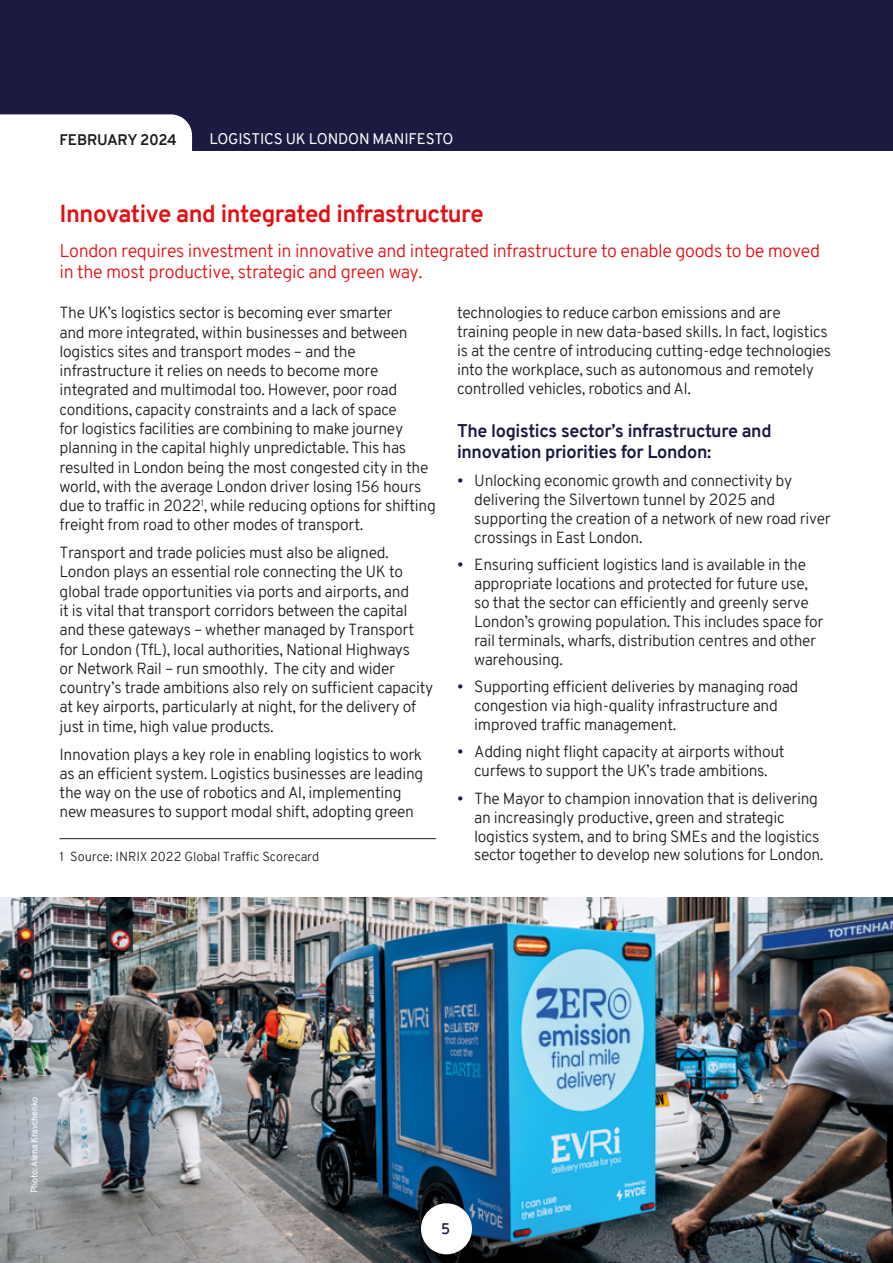
<style>
.page{position:relative;width:893px;height:1263px;background:#fff}
.page>*{position:absolute;margin:0;border:0;box-sizing:border-box;transform-origin:0 0}
.t1{font:700 24px "Overpass";letter-spacing:-.02em;color:#e30f13}
.t2{font:300 18px/21.6px "Overpass";letter-spacing:-.02em;color:#e30f13}
.t3{font:700 18px/21.6px "Overpass";letter-spacing:-.02em;color:#1b1a40}
.t4{font:300 15.75px/19.4px "Overpass";letter-spacing:-.02em;color:#1d1d1b}
.t5{font:15px "Overpass";letter-spacing:-.01em;color:#fff}
.t6{font:700 15px "Overpass";letter-spacing:-.02em;color:#1d1d1b}
.t7{font:600 15px "Overpass";color:#1b1a40}
.t8{font:300 12.75px "Overpass";color:#1d1d1b}
.t9{font:9px "Overpass";letter-spacing:-.02em;color:#fff}
.s1{color:#1b1a40}
</style>
<div class="page">
<hr style="left:60px;top:838px;width:376px;height:1px;background:#1d1d1b">
<img style="left:0;top:898px;width:893px;height:365px">
<div style="left:421px;top:1203px;width:51px;height:51px;background:#fff;border-radius:50%"></div>
<div style="left:0;top:0;width:893px;height:151px;background:#1b1a40"></div>
<div style="left:0;top:114px;width:192px;height:37px;background:#fff"></div>
<p class="t6" style="left:60px;top:129px;width:20px">February</p>
<p class="t6" style="left:140px;top:129px;width:38px">2024</p>
<p class="t5" style="left:209px;top:128px;width:245px">LOGISTICS UK LONDON MANIFESTO</p>
<h1 class="t1" style="left:60px;top:197px;width:426px">Innovative and integrated infrastructure</h1>
<p class="t2" style="left:60px;top:240px;width:762px">London requires investment in innovative and integrated infrastructure to enable goods to be moved in the most productive, strategic and green way.</p>
<p class="t4" style="left:60px;top:303px;width:378px">The UK’s logistics sector is becoming ever smarter<br>and more integrated, within businesses and between logistics sites and transport modes – and the infrastructure it relies on needs to become more integrated and multimodal too. However, poor road conditions, capacity constraints and a lack of space<br>for logistics facilities are combining to make journey planning in the capital highly unpredictable. This has resulted in London being the most congested city in the world, with the average London driver losing 156 hours due to traffic in 2022<sup>1</sup>, while reducing options for shifting freight from road to other modes of transport.</p>
<p class="t4" style="left:60px;top:543px;width:375px">Transport and trade policies must also be aligned.<br>London plays an essential role connecting the UK to global trade opportunities via ports and airports, and<br>it is vital that transport corridors between the capital and these gateways – whether managed by Transport for London (TfL), local authorities, National Highways<br>or Network Rail – run smoothly. The city and wider country’s trade ambitions also rely on sufficient capacity at key airports, particularly at night, for the delivery of just in time, high value products.</p>
<p class="t4" style="left:60px;top:744px;width:365px">Innovation plays a key role in enabling logistics to work as an efficient system. Logistics businesses are leading the way on the use of robotics and AI, implementing new measures to support modal shift, adopting green</p>
<p class="t8" style="left:60px;top:847px;width:261px">1 Source: INRIX 2022 Global Traffic Scorecard</p>
<p class="t4" style="left:457px;top:303px;width:376px;line-height:18.9px">technologies to reduce carbon emissions and are training people in new data-based skills. In fact, logistics is at the centre of introducing cutting-edge technologies into the workplace, such as autonomous and remotely controlled vehicles, robotics and AI.</p>
<p class="t3" style="left:457px;top:420px;width:316px">The logistics sector’s infrastructure and innovation priorities for London:</p>
<p class="t4" style="left:474px;top:471px;width:358px;line-height:18.9px;text-indent:-17px"><span class="s1">•</span> Unlocking economic growth and connectivity by delivering the Silvertown tunnel by 2025 and supporting the creation of a network of new road river crossings in East London.</p>
<p class="t4" style="left:474px;top:555px;width:351px;line-height:18.9px;text-indent:-17px"><span class="s1">•</span> Ensuring sufficient logistics land is available in the appropriate locations and protected for future use, so that the sector can efficiently and greenly serve London’s growing population. This includes space for rail terminals, wharfs, distribution centres and other warehousing.</p>
<p class="t4" style="left:474px;top:677px;width:326px;line-height:18.9px;text-indent:-17px"><span class="s1">•</span> Supporting efficient deliveries by managing road congestion via high-quality infrastructure and improved traffic management.</p>
<p class="t4" style="left:457px;top:742px;width:329px;line-height:18.9px;text-align:center"><span class="s1">•</span> Adding night flight capacity at airports without curfews to support the UK’s trade ambitions.</p>
<p class="t4" style="left:474px;top:789px;width:351px;line-height:18.9px;text-indent:-17px"><span class="s1">•</span> The Mayor to champion innovation that is delivering an increasingly productive, green and strategic logistics system, and to bring SMEs and the logistics sector together to develop new solutions for London.</p>
<p class="t9" style="left:28px;top:1193px;width:98px;rotate:-90deg">PHOTO: ALENA KRAVCHENKO</p>
<p class="t7" style="left:441px;top:1218px;width:11px">5</p>
</div>
